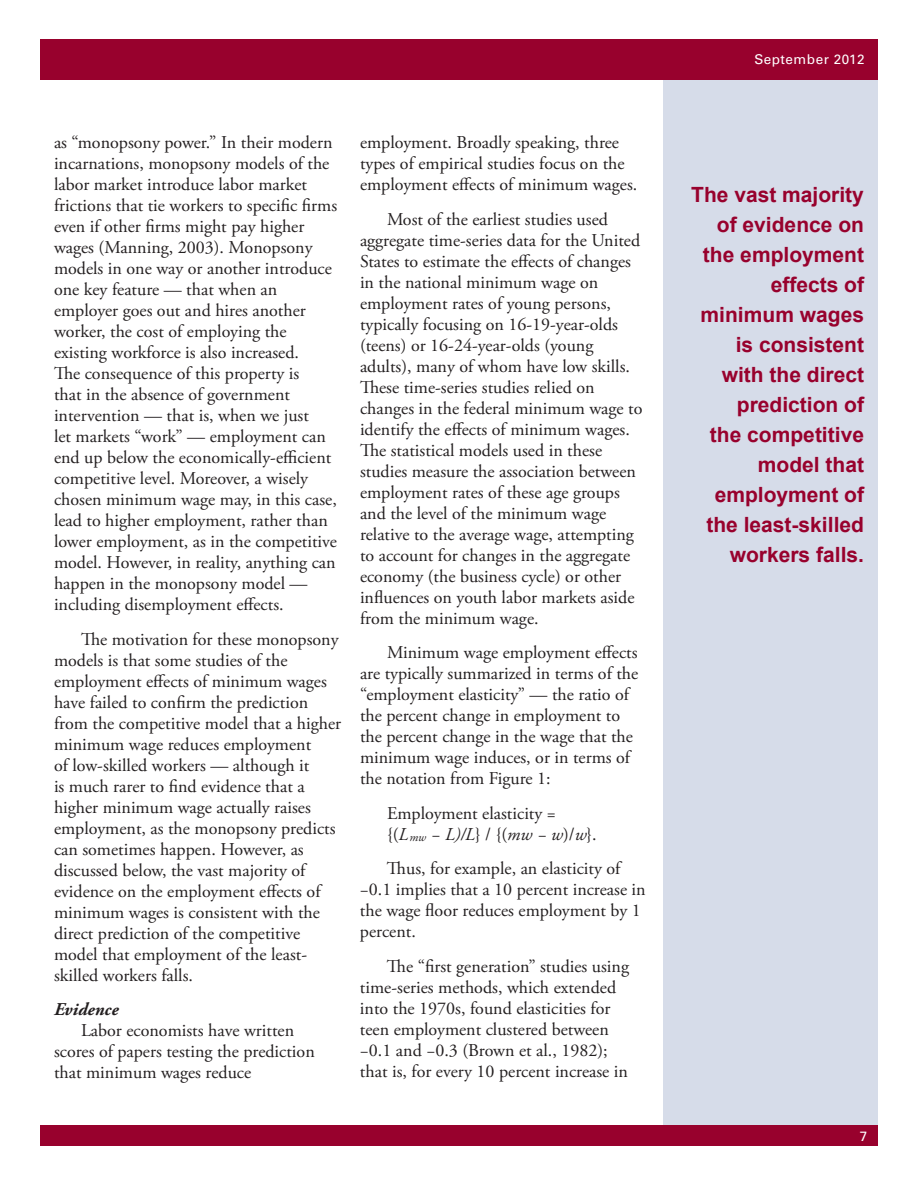
<style>
.page{position:relative;width:918px;height:1188px;background:#fff}
.page>*{position:absolute;margin:0;border:0;box-sizing:border-box;transform-origin:0 0}
.t1{font:700 21px/30px "Arial";color:#98012d;text-align:right}
.t2{font:18px/21px "Adobe Garamond Pro";color:#231f20}
.t3{font:italic 700 18px "Adobe Garamond Pro";color:#231f20}
.t4{font:13.5px "Univers";letter-spacing:.04em;color:#fff}
.s1{font-style:italic}
</style>
<div class="page">
<div style="left:663px;top:79px;width:215px;height:1047px;background:#d6dce9"></div>
<div style="left:40px;top:39px;width:838px;height:40px;background:#98012d"></div>
<div style="left:40px;top:1126px;width:838px;height:20px;background:#98012d"></div>
<p class="t2" style="left:54px;top:132px;width:285px">as “monopsony power.” In their modern incarnations, monopsony models of the labor market introduce labor market frictions that tie workers to specific firms even if other firms might pay higher wages (Manning, 2003). Monopsony models in one way or another introduce one key feature — that when an employer goes out and hires another worker, the cost of employing the existing workforce is also increased.<br>The consequence of this property is<br>that in the absence of government intervention — that is, when we just<br>let markets “work” — employment can end up below the economically-efficient competitive level. Moreover, a wisely chosen minimum wage may, in this case, lead to higher employment, rather than lower employment, as in the competitive model. However, in reality, anything can happen in the monopsony model — including disemployment effects.</p>
<p class="t2" style="left:54px;top:629px;width:289px;text-indent:27px">The motivation for these monopsony models is that some studies of the employment effects of minimum wages have failed to confirm the prediction from the competitive model that a higher minimum wage reduces employment<br>of low-skilled workers — although it<br>is much rarer to find evidence that a higher minimum wage actually raises employment, as the monopsony predicts can sometimes happen. However, as discussed below, the vast majority of evidence on the employment effects of minimum wages is consistent with the direct prediction of the competitive model that employment of the least&shy;skilled workers falls.</p>
<p class="t3" style="left:54px;top:999px;width:66px">Evidence</p>
<p class="t2" style="left:54px;top:1021px;width:262px;text-indent:27px">Labor economists have written scores of papers testing the prediction that minimum wages reduce</p>
<p class="t2" style="left:360px;top:133px;width:279px">employment. Broadly speaking, three types of empirical studies focus on the employment effects of minimum wages.</p>
<p class="t2" style="left:360px;top:209px;width:284px;text-indent:27px">Most of the earliest studies used aggregate time-series data for the United States to estimate the effects of changes in the national minimum wage on employment rates of young persons, typically focusing on 16-19-year-olds (teens) or 16-24-year-olds (young adults), many of whom have low skills.<br>These time-series studies relied on changes in the federal minimum wage to identify the effects of minimum wages.<br>The statistical models used in these studies measure the association between employment rates of these age groups and the level of the minimum wage relative to the average wage, attempting to account for changes in the aggregate economy (the business cycle) or other influences on youth labor markets aside from the minimum wage.</p>
<p class="t2" style="left:360px;top:643px;width:280px;text-indent:27px">Minimum wage employment effects are typically summarized in terms of the “employment elasticity” — the ratio of the percent change in employment to the percent change in the wage that the minimum wage induces, or in terms of the notation from Figure 1:</p>
<p class="t2" style="left:387px;top:804px;width:211px;line-height:20.5px">Employment elasticity = {(<span class="s1">L</span><sub>mw</sub> <span class="s1">− L)/L</span>} / {(<span class="s1">mw − w</span>)/<span class="s1">w</span>}.</p>
<p class="t2" style="left:360px;top:858px;width:287px;text-indent:27px">Thus, for example, an elasticity of −0.1 implies that a 10 percent increase in the wage floor reduces employment by 1 percent.</p>
<p class="t2" style="left:360px;top:956px;width:271px;text-indent:27px">The “first generation” studies using time-series methods, which extended into the 1970s, found elasticities for teen employment clustered between −0.1 and −0.3 (Brown et al., 1982); that is, for every 10 percent increase in</p>
<p class="t4" style="left:754px;top:51px;width:112px">September 2012</p>
<p class="t1" style="left:691px;top:180px;width:174px">The vast majority of evidence on the employment effects of minimum wages is consistent with the direct prediction of<br>the competitive model that employment of the least-skilled workers falls.</p>
<p class="t4" style="left:860px;top:1128px;width:9px">7</p>
</div>
